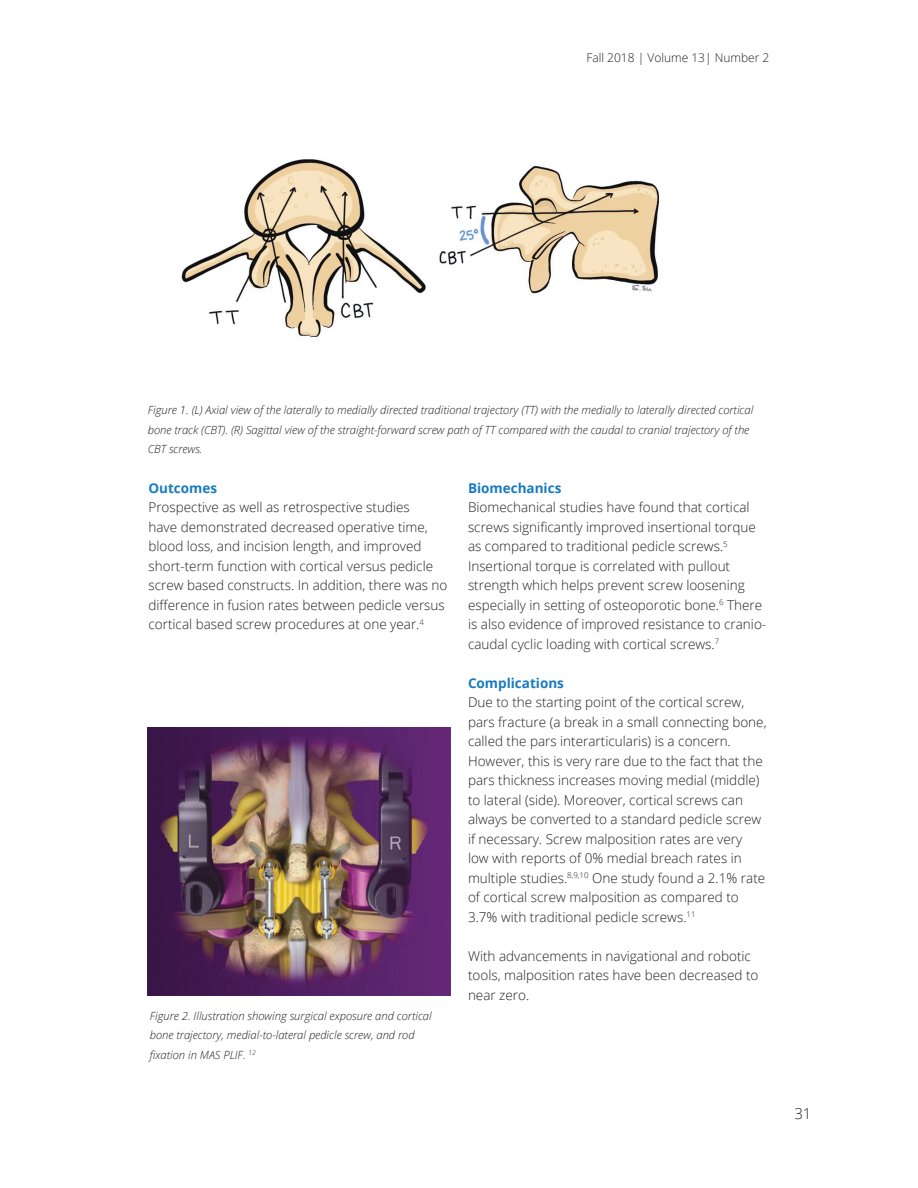
<style>
.page{position:relative;width:918px;height:1188px;background:#fff}
.page>*{position:absolute;margin:0;border:0;box-sizing:border-box;transform-origin:0 0}
.t1{font:300 15px "Open Sans";color:#231f20}
.t2{font:300 13.5px/19.5px "Open Sans";color:#231f20}
.Article_blue_subsubt{font:700 13.5px "Open Sans";color:#177bc1}
.t3{font:300 12px "Open Sans";color:#231f20}
.Dida{font:italic 300 11.25px/19.5px "Open Sans";color:#231f20}
</style>
<div class="page">
<img style="left:181px;top:159px;width:478px;height:178px">
<img style="left:148px;top:727px;width:302px;height:268px">
<p class="t3" style="left:586px;top:49px;width:185px">Fall 2018 | Volume 13| Number 2</p>
<p class="Dida" style="left:148px;top:400px;width:607px">Figure 1. (L) Axial view of the laterally to medially directed traditional trajectory (TT) with the medially to laterally directed cortical bone track (CBT). (R) Sagittal view of the straight-forward screw path of TT compared with the caudal to cranial trajectory of the<br>CBT screws.</p>
<p class="Article_blue_subsubt" style="left:148px;top:478px;width:70px">Outcomes</p>
<p class="t2" style="left:148px;top:497px;width:301px">Prospective as well as retrospective studies<br>have demonstrated decreased operative time, blood loss, and incision length, and improved short-term function with cortical versus pedicle screw based constructs. In addition, there was no difference in fusion rates between pedicle versus cortical based screw procedures at one year.<sup>4</sup></p>
<p class="Dida" style="left:150px;top:1005px;width:284px">Figure 2. Illustration showing surgical exposure and cortical bone trajectory, medial-to-lateral pedicle screw, and rod fixation in MAS PLIF. <sup>12</sup></p>
<p class="Article_blue_subsubt" style="left:468px;top:478px;width:95px">Biomechanics</p>
<p class="t2" style="left:468px;top:497px;width:300px">Biomechanical studies have found that cortical screws significantly improved insertional torque as compared to traditional pedicle screws.<sup>5<br></sup>Insertional torque is correlated with pullout strength which helps prevent screw loosening especially in setting of osteoporotic bone.<sup>6</sup> There is also evidence of improved resistance to cranio&shy;caudal cyclic loading with cortical screws.<sup>7</sup></p>
<p class="Article_blue_subsubt" style="left:468px;top:673px;width:97px">Complications</p>
<p class="t2" style="left:468px;top:692px;width:300px">Due to the starting point of the cortical screw, pars fracture (a break in a small connecting bone, called the pars interarticularis) is a concern.<br>However, this is very rare due to the fact that the pars thickness increases moving medial (middle) to lateral (side). Moreover, cortical screws can always be converted to a standard pedicle screw if necessary. Screw malposition rates are very<br>low with reports of 0% medial breach rates in multiple studies.<sup>8,9,10</sup> One study found a 2.1% rate of cortical screw malposition as compared to 3.7% with traditional pedicle screws.<sup>11</sup></p>
<p class="t2" style="left:468px;top:946px;width:292px">With advancements in navigational and robotic tools, malposition rates have been decreased to near zero.</p>
<p class="t1" style="left:794px;top:1103px;width:19px">31</p>
</div>
